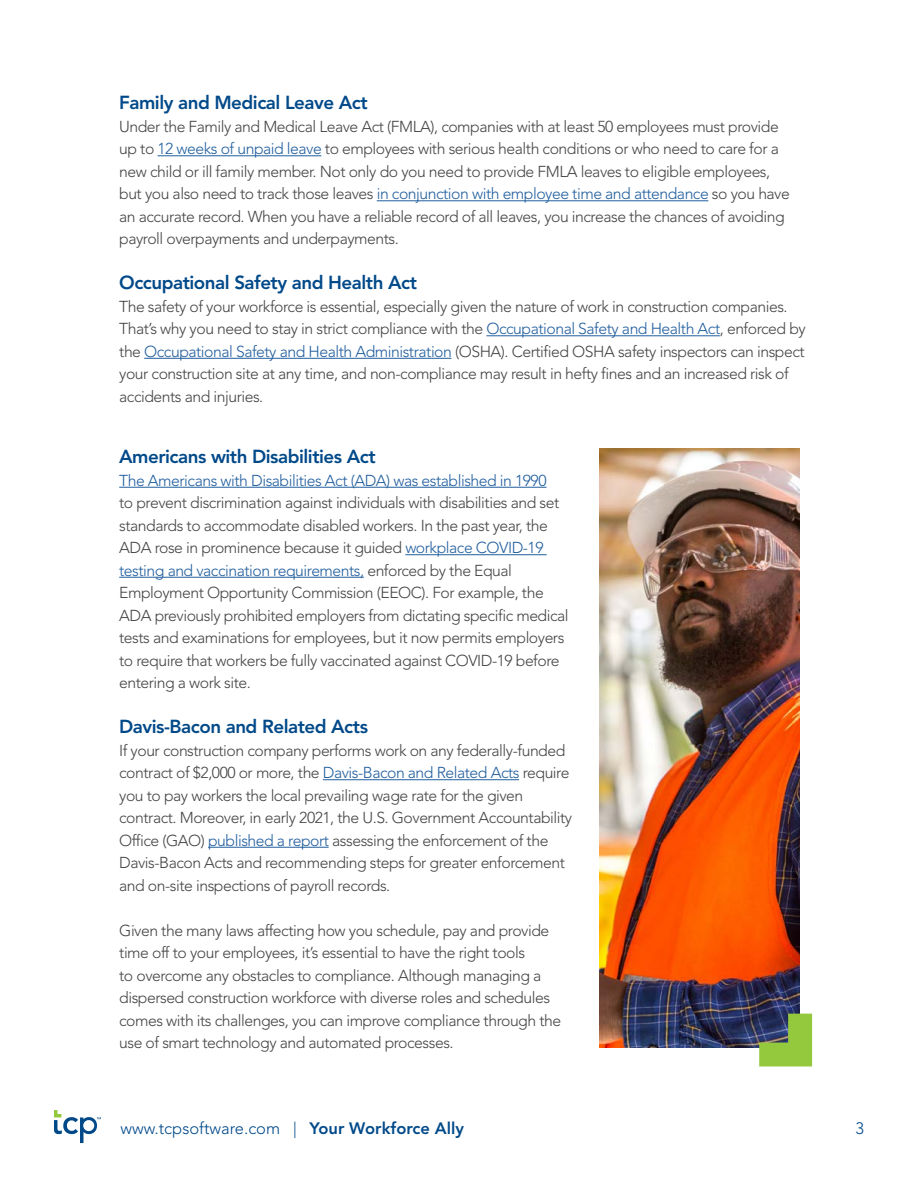
<style>
.page{position:relative;width:918px;height:1188px;background:#fff}
.page>*{position:absolute;margin:0;border:0;box-sizing:border-box;transform-origin:0 0}
.t1{font:800 18.75px "Avenir LT Pro";letter-spacing:-.025em;color:#004989}
.t2{font:300 16.5px "Avenir LT Pro";color:#004989}
.t3{font:300 15.75px/22.5px "Avenir LT Pro";letter-spacing:-.03em;color:#444}
.t4{font:300 15.75px "Avenir LT Pro";letter-spacing:-.03em;color:#215e9e}
.s1{color:#215e9e}
.s2{font-weight:800}
</style>
<div class="page">
<svg style="left:54px;top:1110px;width:47px;height:33px"></svg>
<hr style="left:158px;top:155px;width:163px;height:1px;background:#215e9e">
<hr style="left:377px;top:200px;width:331px;height:1px;background:#215e9e">
<hr style="left:486px;top:335px;width:234px;height:1px;background:#215e9e">
<hr style="left:144px;top:358px;width:307px;height:1px;background:#215e9e">
<hr style="left:119px;top:487px;width:428px;height:1px;background:#215e9e">
<hr style="left:405px;top:554px;width:142px;height:1px;background:#215e9e">
<hr style="left:119px;top:577px;width:245px;height:1px;background:#215e9e">
<hr style="left:323px;top:779px;width:196px;height:1px;background:#215e9e">
<hr style="left:208px;top:847px;width:121px;height:1px;background:#215e9e">
<img style="left:599px;top:449px;width:200px;height:599px">
<svg style="left:759px;top:1014px;width:53px;height:52px;background:#779e4a"></svg>
<p class="t1" style="left:119px;top:92px;width:250px">Family and Medical Leave Act</p>
<p class="t3" style="left:119px;top:115px;width:672px">Under the Family and Medical Leave Act (FMLA), companies with at least 50 employees must provide up to <span class="s1">12 weeks of unpaid leave</span> to employees with serious health conditions or who need to care for a new child or ill family member. Not only do you need to provide FMLA leaves to eligible employees, but you also need to track those leaves <span class="s1">in conjunction with employee time and attendance</span> so you have an accurate record. When you have a reliable record of all leaves, you increase the chances of avoiding payroll overpayments and underpayments.</p>
<p class="t1" style="left:119px;top:272px;width:299px">Occupational Safety and Health Act</p>
<p class="t3" style="left:119px;top:295px;width:688px">The safety of your workforce is essential, especially given the nature of work in construction companies.<br>That’s why you need to stay in strict compliance with the <span class="s1">Occupational Safety and Health Act</span>, enforced by the <span class="s1">Occupational Safety and Health Administration</span> (OSHA). Certified OSHA safety inspectors can inspect your construction site at any time, and non-compliance may result in hefty fines and an increased risk of accidents and injuries.</p>
<p class="t1" style="left:119px;top:446px;width:258px">Americans with Disabilities Act</p>
<p class="t4" style="left:119px;top:471px;width:429px">The Americans with Disabilities Act (ADA) was established in 1990</p>
<p class="t3" style="left:119px;top:492px;width:451px">to prevent discrimination against individuals with disabilities and set standards to accommodate disabled workers. In the past year, the ADA rose in prominence because it guided <span class="s1">workplace COVID-19 testing and vaccination requirements,</span> enforced by the Equal Employment Opportunity Commission (EEOC). For example, the ADA previously prohibited employers from dictating specific medical tests and examinations for employees, but it now permits employers to require that workers be fully vaccinated against COVID-19 before entering a work site.</p>
<p class="t1" style="left:119px;top:716px;width:250px">Davis-Bacon and Related Acts</p>
<p class="t3" style="left:119px;top:739px;width:454px">If your construction company performs work on any federally-funded contract of $2,000 or more, the <span class="s1">Davis-Bacon and Related Acts</span> require you to pay workers the local prevailing wage rate for the given contract. Moreover, in early 2021, the U.S. Government Accountability Office (GAO) <span class="s1">published a report</span> assessing the enforcement of the Davis-Bacon Acts and recommending steps for greater enforcement and on-site inspections of payroll records.</p>
<p class="t3" style="left:119px;top:919px;width:443px">Given the many laws affecting how you schedule, pay and provide time off to your employees, it’s essential to have the right tools<br>to overcome any obstacles to compliance. Although managing a dispersed construction workforce with diverse roles and schedules comes with its challenges, you can improve compliance through the use of smart technology and automated processes.</p>
<p class="t2" style="left:121px;top:1119px;width:345px">www.tcpsoftware.com | <span class="s2">Your Workforce Ally</span></p>
<p class="t2" style="left:855px;top:1118px;width:10px">3</p>
</div>
